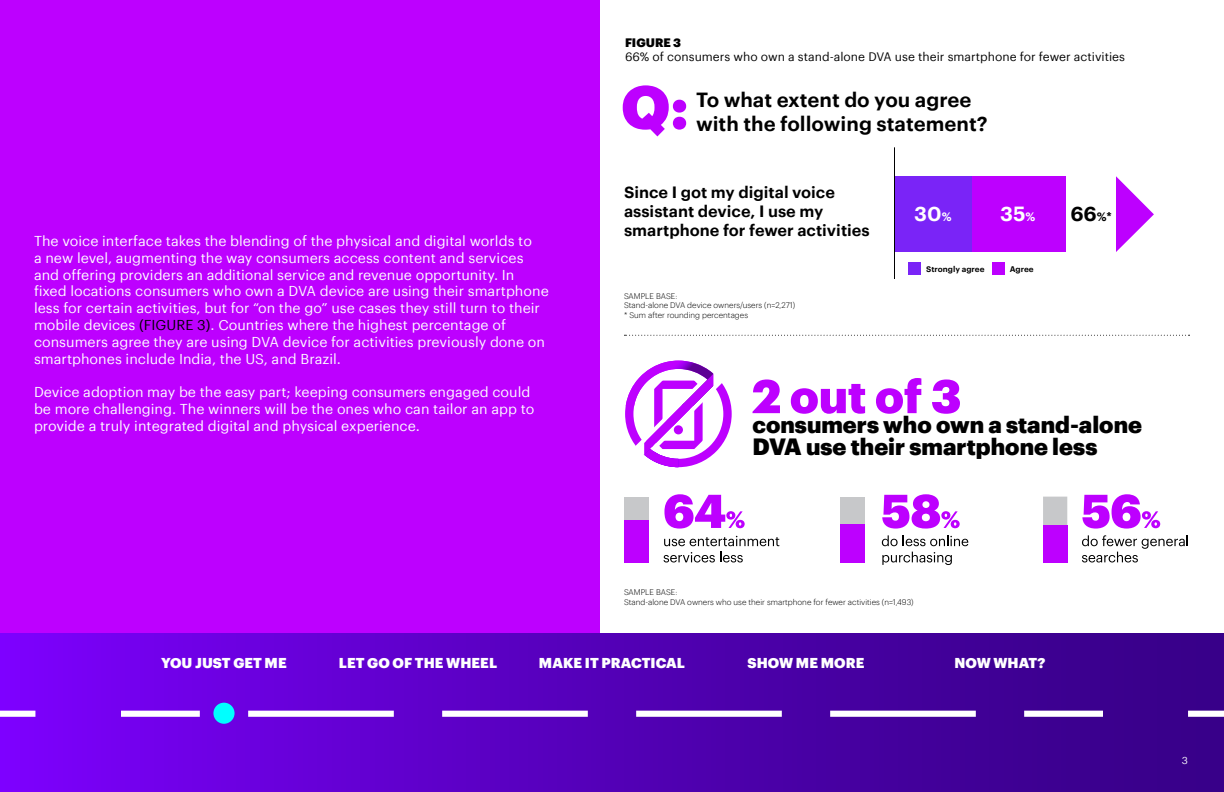
<style>
.page{position:relative;width:1224px;height:792px;background:#fff}
.page>*{position:absolute;margin:0;border:0;box-sizing:border-box;transform-origin:0 0}
.t1{font:900 60px "Graphik";color:#bd00ff}
.t2{font:900 23px/22px "Graphik";color:#000}
.t3{font:600 20px/24px "Graphik";color:#000}
.t4{font:600 20px "Graphik";color:#fff}
.t5{font:600 16px/19.2px "Graphik";color:#000}
.t6{font:14px/16.8px "Graphik";color:#fff}
.t7{font:900 14px "Graphik";letter-spacing:.005em;color:#fff}
.t8{font:12px "Graphik";color:#000}
.t9{font:900 12px "Graphik";color:#000}
.t10{font:10px "Graphik";color:#fff}
.t11{font:300 8px/9.6px "Graphik";color:#000}
.t12{font:600 8px "Graphik";color:#000}
.s1{color:#000}
.s2{font-size:12px}
</style>
<div class="page">
<div style="left:0;top:633px;width:1224px;height:159px;background:linear-gradient(to right,#7a00f8,#32007e)"></div>
<div style="left:0;top:0;width:600px;height:633px;background:#bd00ff"></div>
<div style="left:121px;top:711px;width:79px;height:6px;background:#fff"></div>
<div style="left:0;top:711px;width:35px;height:6px;background:#fff"></div>
<div style="left:248px;top:711px;width:146px;height:6px;background:#fff"></div>
<div style="left:442px;top:711px;width:146px;height:6px;background:#fff"></div>
<div style="left:636px;top:711px;width:146px;height:6px;background:#fff"></div>
<div style="left:830px;top:711px;width:146px;height:6px;background:#fff"></div>
<div style="left:1024px;top:711px;width:79px;height:6px;background:#fff"></div>
<div style="left:1188px;top:711px;width:36px;height:6px;background:#fff"></div>
<div style="left:213px;top:703px;width:22px;height:21px;background:#0ff;border-radius:50%"></div>
<svg style="left:624px;top:335px;width:566px;height:1px"></svg>
<svg style="left:664px;top:536px;width:115px;height:10px"></svg>
<svg style="left:664px;top:552px;width:79px;height:10px"></svg>
<svg style="left:882px;top:535px;width:86px;height:11px"></svg>
<svg style="left:882px;top:552px;width:70px;height:13px"></svg>
<svg style="left:1082px;top:535px;width:106px;height:27px"></svg>
<svg style="left:753px;top:379px;width:27px;height:34px"></svg>
<svg style="left:791px;top:384px;width:74px;height:30px"></svg>
<svg style="left:876px;top:378px;width:45px;height:36px"></svg>
<svg style="left:932px;top:379px;width:28px;height:35px"></svg>
<svg style="left:664px;top:494px;width:81px;height:35px"></svg>
<svg style="left:882px;top:494px;width:78px;height:35px"></svg>
<svg style="left:1082px;top:494px;width:78px;height:35px"></svg>
<div style="left:625px;top:497px;width:24px;height:23px;background:#c7c8ca"></div>
<div style="left:625px;top:520px;width:24px;height:43px;background:#bd00ff"></div>
<div style="left:841px;top:497px;width:24px;height:27px;background:#c7c8ca"></div>
<div style="left:841px;top:524px;width:24px;height:39px;background:#bd00ff"></div>
<div style="left:1043px;top:497px;width:24px;height:29px;background:#c7c8ca"></div>
<div style="left:1043px;top:526px;width:24px;height:37px;background:#bd00ff"></div>
<svg style="left:625px;top:360px;width:107px;height:108px"></svg>
<svg style="left:1116px;top:176px;width:38px;height:76px"></svg>
<div style="left:894px;top:176px;width:78px;height:76px;background:#7a24f7"></div>
<div style="left:972px;top:176px;width:93px;height:76px;background:#bd00ff"></div>
<hr style="left:894px;top:147px;width:1px;height:132px;background:#000">
<div style="left:908px;top:262px;width:14px;height:14px;background:#7a24f7"></div>
<div style="left:992px;top:262px;width:13px;height:14px;background:#bd00ff"></div>
<p class="t6" style="left:34px;top:231px;width:516px">The voice interface takes the blending of the physical and digital worlds to<br>a new level, augmenting the way consumers access content and services and offering providers an additional service and revenue opportunity. In fixed locations consumers who own a DVA device are using their smartphone less for certain activities, but for “on the go” use cases they still turn to their mobile devices <span class="s1">(FIGURE 3)</span>. Countries where the highest percentage of consumers agree they are using DVA device for activities previously done on smartphones include India, the US, and Brazil.</p>
<p class="t6" style="left:34px;top:382px;width:502px">Device adoption may be the easy part; keeping consumers engaged could be more challenging. The winners will be the ones who can tailor an app to provide a truly integrated digital and physical experience.</p>
<p class="t9" style="left:625px;top:33px;width:57px">FIGURE 3</p>
<p class="t8" style="left:625px;top:48px;width:502px">66% of consumers who own a stand-alone DVA use their smartphone for fewer activities</p>
<h1 class="t1" style="left:621px;top:60px;width:69px">Q:</h1>
<h3 class="t3" style="left:696px;top:86px;width:293px">To what extent do you agree with the following statement?</h3>
<p class="t5" style="left:624px;top:181px;width:247px">Since I got my digital voice assistant device, I use my smartphone for fewer activities</p>
<p class="t11" style="left:624px;top:290px;width:173px">SAMPLE BASE:<br>Stand-alone DVA device owners/users (n=2,271) * Sum after rounding percentages</p>
<h3 class="t4" style="left:914px;top:199px;width:39px">30<span class="s2">%</span></h3>
<h3 class="t4" style="left:1000px;top:199px;width:37px">35<span class="s2">%</span></h3>
<h3 class="t3" style="left:1070px;top:200px;width:43px">66<span class="s2">%*</span></h3>
<p class="t12" style="left:926px;top:263px;width:60px">Strongly agree</p>
<p class="t12" style="left:1010px;top:263px;width:25px">Agree</p>
<h2 class="t2" style="left:753px;top:411px;width:391px">consumers who own a stand-alone<br>DVA use their smartphone less</h2>
<p class="t11" style="left:624px;top:587px;width:291px">SAMPLE BASE:<br>Stand-alone DVA owners who use their smartphone for fewer activities (n=1,493)</p>
<p class="t7" style="left:161px;top:652px;width:127px">YOU JUST GET ME</p>
<p class="t7" style="left:339px;top:652px;width:160px">LET GO OF THE WHEEL</p>
<p class="t7" style="left:539px;top:652px;width:148px">MAKE IT PRACTICAL</p>
<p class="t7" style="left:748px;top:652px;width:118px">SHOW ME MORE</p>
<p class="t7" style="left:954px;top:652px;width:93px">NOW WHAT?</p>
<p class="t10" style="left:1182px;top:753px;width:8px">3</p>
</div>
